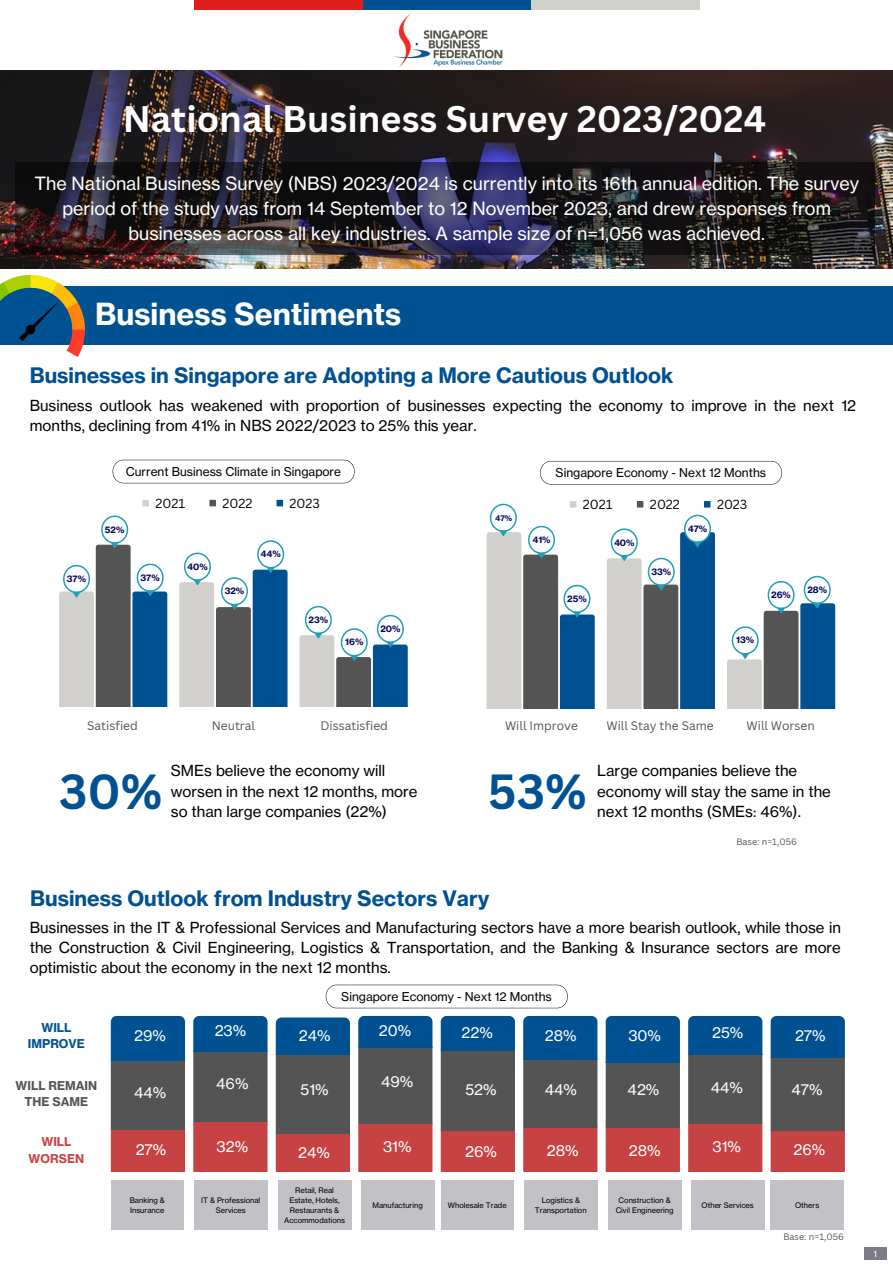
<style>
.page{position:relative;width:893px;height:1264px;background:#fff}
.page>*{position:absolute;margin:0;border:0;box-sizing:border-box;transform-origin:0 0}
.t1{font:700 48px "Canva Sans";color:#005192}
.t2{font:700 36px "Canva Sans";color:#fff}
.t3{font:30px "N Haas Grotesk TX Pro 75 Bd";color:#fff}
.t4{font:21px "N Haas Grotesk TX Pro 75 Bd";color:#005192}
.t5{font:18px/24.8px "N Haas Grotesk TX Pro 55 Rg";color:#fff;text-align:center}
.t6{font:15px/20.2px "N Haas Grotesk TX Pro 55 Rg";color:#000}
.t7{font:15px "N Haas Grotesk TX Pro 55 Rg";color:#fff}
.t8{font:12.75px "Canva Sans";color:#000}
.t9{font:12px "N Haas Grotesk TX Pro 55 Rg";color:#000}
.t10{font:12px "Canva Sans";color:#545454}
.t11{font:12px/16px "N Haas Grotesk TX Pro 75 Bd";color:#545454;text-align:center}
.t12{font:12px/16px "N Haas Grotesk TX Pro 75 Bd";color:#005192;text-align:center}
.t13{font:12px/16px "N Haas Grotesk TX Pro 75 Bd";color:#c74343;text-align:center}
.t14{font:9px "N Haas Grotesk TX Pro 75 Bd";color:#060759}
.t15{font:9px "Canva Sans";color:#545454}
.t16{font:9px "N Haas Grotesk TX Pro 55 Rg";color:#fff}
.t17{font:7.8px "N Haas Grotesk TX Pro 75 Bd";color:#060759}
.t18{font:7.5px/10.2px "N Haas Grotesk TX Pro 55 Rg";color:#000;text-align:center}
</style>
<div class="page">
<img style="left:390px;top:9px;width:115px;height:62px">
<img style="left:0;top:71px;width:892px;height:198px">
<div style="left:530px;top:0;width:169px;height:9px;background:#d1d0cc"></div>
<div style="left:362px;top:0;width:168px;height:9px;background:#005192"></div>
<div style="left:194px;top:0;width:169px;height:9px;background:#e01e1c"></div>
<img style="left:15px;top:162px;width:859px;height:92px">
<div style="left:0;top:286px;width:892px;height:59px;background:#005192"></div>
<svg style="left:142px;top:500px;width:7px;height:6px"></svg>
<svg style="left:209px;top:500px;width:7px;height:6px"></svg>
<svg style="left:276px;top:500px;width:7px;height:6px"></svg>
<svg style="left:59px;top:515px;width:108px;height:192px"></svg>
<svg style="left:179px;top:540px;width:108px;height:167px"></svg>
<svg style="left:299px;top:606px;width:109px;height:101px"></svg>
<svg style="left:113px;top:460px;width:241px;height:23px"></svg>
<svg style="left:636px;top:501px;width:7px;height:6px"></svg>
<svg style="left:704px;top:501px;width:6px;height:6px"></svg>
<svg style="left:486px;top:501px;width:108px;height:207px"></svg>
<svg style="left:606px;top:514px;width:109px;height:194px"></svg>
<svg style="left:727px;top:576px;width:108px;height:132px"></svg>
<svg style="left:540px;top:461px;width:242px;height:23px"></svg>
<img style="left:0;top:275px;width:84px;height:81px">
<svg style="left:111px;top:1015px;width:74px;height:156px;background:#5b4f62"></svg>
<svg style="left:193px;top:1015px;width:74px;height:156px;background:#67505f"></svg>
<svg style="left:276px;top:1017px;width:74px;height:154px;background:#5c4f5f"></svg>
<svg style="left:358px;top:1015px;width:74px;height:156px;background:#67505d"></svg>
<svg style="left:440px;top:1015px;width:75px;height:156px;background:#615160"></svg>
<svg style="left:523px;top:1015px;width:74px;height:156px;background:#5e5062"></svg>
<svg style="left:605px;top:1015px;width:75px;height:156px;background:#5d5164"></svg>
<svg style="left:688px;top:1015px;width:74px;height:156px;background:#635060"></svg>
<svg style="left:770px;top:1015px;width:74px;height:156px;background:#5f5364"></svg>
<div style="left:111px;top:1180px;width:73px;height:50px;background:#c2c2c6"></div>
<div style="left:194px;top:1180px;width:73px;height:50px;background:#c2c2c6"></div>
<div style="left:278px;top:1180px;width:73px;height:50px;background:#c2c2c6"></div>
<div style="left:361px;top:1180px;width:73px;height:50px;background:#c2c2c6"></div>
<div style="left:441px;top:1180px;width:72px;height:50px;background:#c2c2c6"></div>
<div style="left:524px;top:1180px;width:73px;height:50px;background:#c2c2c6"></div>
<div style="left:607px;top:1180px;width:74px;height:50px;background:#c2c2c6"></div>
<div style="left:690px;top:1180px;width:74px;height:50px;background:#c2c2c6"></div>
<div style="left:770px;top:1180px;width:73px;height:50px;background:#c2c2c6"></div>
<svg style="left:326px;top:984px;width:241px;height:24px"></svg>
<div style="left:863px;top:1247px;width:23px;height:13px;background:#7b7c84"></div>
<p class="t2" style="left:123px;top:93px;width:644px">National Business Survey 2023/2024</p>
<p class="t5" style="left:34px;top:171px;width:826px">The National Business Survey (NBS) 2023/2024 is currently into its 16th annual edition. The survey period of the study was from 14 September to 12 November 2023, and drew responses from businesses across all key industries. A sample size of n=1,056 was achieved.</p>
<p class="t3" style="left:95px;top:295px;width:308px">Business Sentiments</p>
<p class="t4" style="left:30px;top:362px;width:645px">Businesses in Singapore are Adopting a More Cautious Outlook</p>
<p class="t6" style="left:30px;top:395px;width:827px">Business outlook has weakened with proportion of businesses expecting the economy to improve in the next 12 months, declining from 41% in NBS 2022/2023 to 25% this year.</p>
<p class="t9" style="left:126px;top:464px;width:217px">Current Business Climate in Singapore</p>
<p class="t9" style="left:555px;top:465px;width:212px">Singapore Economy - Next 12 Months</p>
<p class="t8" style="left:155px;top:494px;width:31px">2021</p>
<p class="t8" style="left:222px;top:494px;width:31px">2022</p>
<p class="t8" style="left:289px;top:494px;width:32px">2023</p>
<p class="t8" style="left:583px;top:495px;width:31px">2021</p>
<p class="t8" style="left:650px;top:495px;width:31px">2022</p>
<p class="t8" style="left:717px;top:495px;width:32px">2023</p>
<p class="t14" style="left:67px;top:573px;width:21px">37%</p>
<p class="t14" style="left:105px;top:523px;width:21px">52%</p>
<p class="t14" style="left:140px;top:571px;width:21px">37%</p>
<p class="t14" style="left:187px;top:560px;width:22px">40%</p>
<p class="t14" style="left:225px;top:585px;width:21px">32%</p>
<p class="t14" style="left:260px;top:548px;width:22px">44%</p>
<p class="t14" style="left:308px;top:614px;width:21px">23%</p>
<p class="t14" style="left:345px;top:636px;width:20px">16%</p>
<p class="t14" style="left:380px;top:623px;width:22px">20%</p>
<p class="t17" style="left:495px;top:513px;width:19px">47%</p>
<p class="t14" style="left:532px;top:534px;width:20px">41%</p>
<p class="t14" style="left:567px;top:593px;width:21px">25%</p>
<p class="t14" style="left:614px;top:536px;width:22px">40%</p>
<p class="t14" style="left:651px;top:566px;width:21px">33%</p>
<p class="t14" style="left:687px;top:523px;width:21px">47%</p>
<p class="t14" style="left:736px;top:634px;width:20px">13%</p>
<p class="t14" style="left:771px;top:589px;width:21px">26%</p>
<p class="t14" style="left:807px;top:584px;width:21px">28%</p>
<p class="t10" style="left:87px;top:717px;width:52px">Satisfied</p>
<p class="t10" style="left:212px;top:717px;width:45px">Neutral</p>
<p class="t10" style="left:320px;top:717px;width:69px">Dissatisfied</p>
<p class="t10" style="left:505px;top:717px;width:74px">Will Improve</p>
<p class="t10" style="left:606px;top:717px;width:109px">Will Stay the Same</p>
<p class="t10" style="left:746px;top:717px;width:70px">Will Worsen</p>
<p class="t1" style="left:59px;top:758px;width:105px">30%</p>
<p class="t6" style="left:171px;top:760px;width:248px">SMEs believe the economy will worsen in the next 12 months, more so than large companies (22%)</p>
<p class="t1" style="left:488px;top:758px;width:100px">53%</p>
<p class="t6" style="left:597px;top:760px;width:235px">Large companies believe the economy will stay the same in the next 12 months (SMEs: 46%).</p>
<p class="t15" style="left:736px;top:835px;width:62px">Base: n=1,056</p>
<p class="t4" style="left:30px;top:885px;width:460px">Business Outlook from Industry Sectors Vary</p>
<p class="t6" style="left:30px;top:917px;width:812px;text-align:justify">Businesses in the IT &amp; Professional Services and Manufacturing sectors have a more bearish outlook, while those in the Construction &amp; Civil Engineering, Logistics &amp; Transportation, and the Banking &amp; Insurance sectors are more optimistic about the economy in the next 12 months.</p>
<p class="t12" style="left:28px;top:1019px;width:58px">WILL<br>IMPROVE</p>
<p class="t11" style="left:16px;top:1077px;width:83px">WILL REMAIN<br>THE SAME</p>
<p class="t13" style="left:29px;top:1133px;width:57px">WILL<br>WORSEN</p>
<h6 class="t9" style="left:341px;top:989px;width:212px">Singapore Economy - Next 12 Months</h6>
<h1 class="t7" style="left:134px;top:1026px;width:33px">29%</h1>
<h6 class="t7" style="left:215px;top:1020px;width:33px">23%</h6>
<h1 class="t7" style="left:299px;top:1026px;width:33px">24%</h1>
<h6 class="t7" style="left:379px;top:1021px;width:34px">20%</h6>
<p class="t7" style="left:461px;top:1023px;width:33px">22%</p>
<h4 class="t7" style="left:545px;top:1026px;width:33px">28%</h4>
<h6 class="t7" style="left:628px;top:1026px;width:34px">30%</h6>
<p class="t7" style="left:712px;top:1023px;width:33px">25%</p>
<p class="t7" style="left:795px;top:1026px;width:32px">27%</p>
<p class="t7" style="left:134px;top:1083px;width:34px">44%</p>
<p class="t7" style="left:136px;top:1140px;width:32px">27%</p>
<p class="t7" style="left:216px;top:1074px;width:34px">46%</p>
<h6 class="t7" style="left:300px;top:1080px;width:30px">51%</h6>
<h6 class="t7" style="left:381px;top:1072px;width:34px">49%</h6>
<h6 class="t7" style="left:465px;top:1080px;width:33px">52%</h6>
<h6 class="t7" style="left:544px;top:1080px;width:34px">44%</h6>
<h6 class="t7" style="left:627px;top:1080px;width:33px">42%</h6>
<h6 class="t7" style="left:710px;top:1078px;width:34px">44%</h6>
<h6 class="t7" style="left:791px;top:1080px;width:33px">47%</h6>
<h6 class="t7" style="left:216px;top:1137px;width:33px">32%</h6>
<h6 class="t7" style="left:298px;top:1142px;width:33px">24%</h6>
<h6 class="t7" style="left:383px;top:1137px;width:30px">31%</h6>
<h6 class="t7" style="left:465px;top:1142px;width:33px">26%</h6>
<h6 class="t7" style="left:547px;top:1141px;width:33px">28%</h6>
<h6 class="t7" style="left:628px;top:1141px;width:33px">28%</h6>
<h6 class="t7" style="left:712px;top:1137px;width:30px">31%</h6>
<h6 class="t7" style="left:793px;top:1140px;width:33px">26%</h6>
<h5 class="t18" style="left:130px;top:1194px;width:37px;text-align:left">Banking &amp;<br>Insurance</h5>
<p class="t18" style="left:201px;top:1194px;width:60px">IT &amp; Professional<br>Services</p>
<h3 class="t18" style="left:284px;top:1184px;width:62px">Retail, Real<br>Estate, Hotels,<br>Restaurants &amp;<br>Accommodations</h3>
<h4 class="t18" style="left:372px;top:1200px;width:52px">Manufacturing</h4>
<h6 class="t18" style="left:448px;top:1200px;width:60px">Wholesale Trade</h6>
<p class="t18" style="left:535px;top:1194px;width:53px">Logistics &amp;<br>Transportation</p>
<p class="t18" style="left:615px;top:1194px;width:59px">Construction &amp;<br>Civil Engineering</p>
<p class="t18" style="left:701px;top:1200px;width:54px">Other Services</p>
<p class="t18" style="left:795px;top:1200px;width:26px">Others</p>
<p class="t15" style="left:783px;top:1229px;width:62px">Base: n=1,056</p>
<h6 class="t16" style="left:873px;top:1248px;width:5px">1</h6>
</div>
